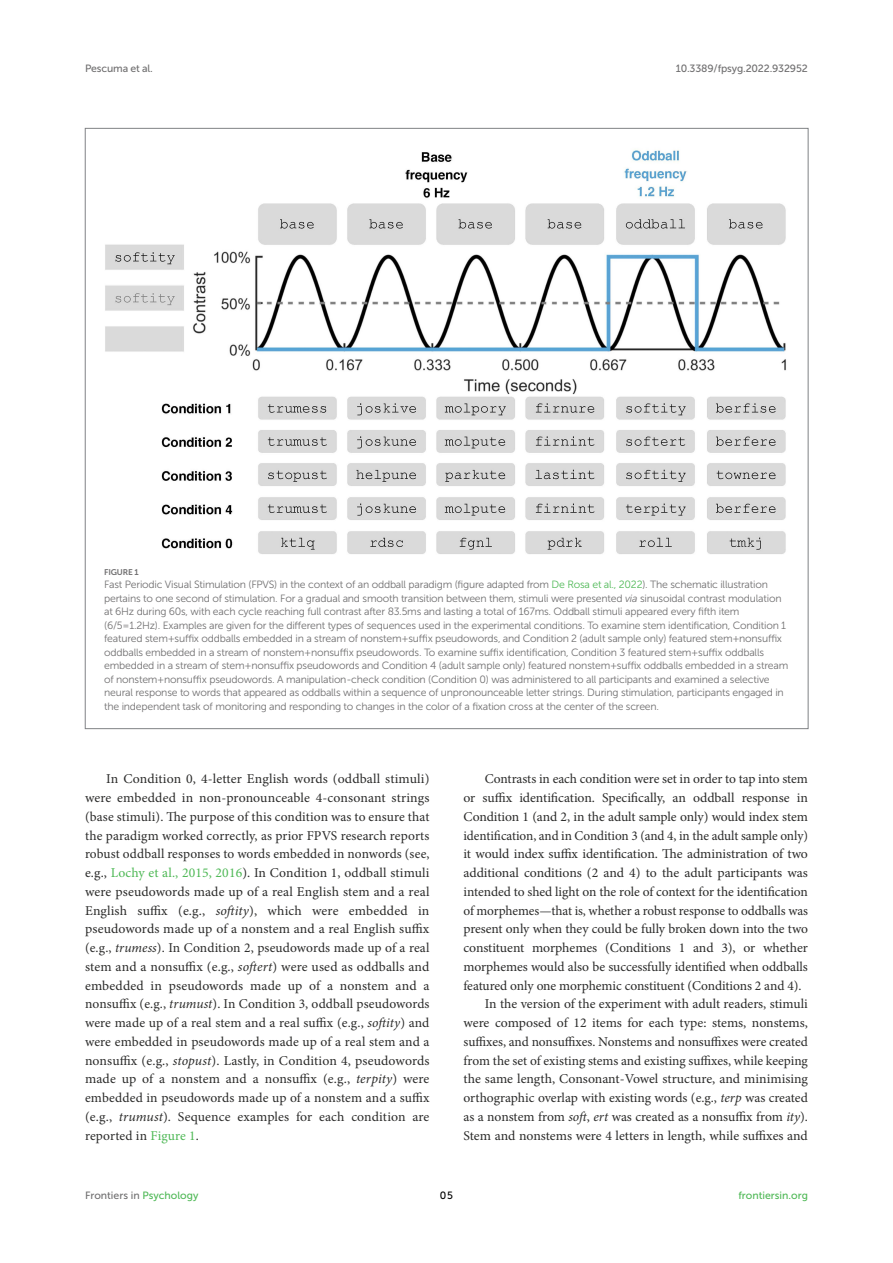
<style>
.page{position:relative;width:893px;height:1263px;background:#fff}
.page>*{position:absolute;margin:0;border:0;box-sizing:border-box;transform-origin:0 0}
.TEXT{font:13.5px/18.8px "Minion Pro";color:#2b2b2a;text-align:justify}
.FIG_LEG{font:10.5px/13.5px "Museo Sans 300";letter-spacing:-.02em;color:#706f70}
.t1{font:10.5px "Museo Sans 500";letter-spacing:-.015em;color:#706f70}
.t2{font:10.5px "Museo Sans 500";color:#4eb855}
.t3{font:10.5px "Museo Sans 500";color:#000}
.FIG_HD{font:8.25px "Museo Sans 700";letter-spacing:-.02em;color:#706f70}
.s1{color:#4eb855}
.s2{font-style:italic}
</style>
<div class="page">
<img style="left:105px;top:150px;width:681px;height:404px">
<p class="t1" style="left:85px;top:63px;width:69px">Pescuma et al.</p>
<p class="t1" style="left:676px;top:63px;width:134px">10.3389/fpsyg.2022.932952</p>
<p class="FIG_HD" style="left:104px;top:567px;width:36px">FIGURE 1</p>
<p class="FIG_LEG" style="left:104px;top:578px;width:686px">Fast Periodic Visual Stimulation (FPVS) in the context of an oddball paradigm (figure adapted from <span class="s1">De Rosa et al., 2022</span>). The schematic illustration pertains to one second of stimulation. For a gradual and smooth transition between them, stimuli were presented <span class="s2">via</span> sinusoidal contrast modulation at 6 Hz during 60 s, with each cycle reaching full contrast after 83.5 ms and lasting a total of 167 ms. Oddball stimuli appeared every fifth item<br>(6/5 = 1.2 Hz). Examples are given for the different types of sequences used in the experimental conditions. To examine stem identification, Condition 1 featured stem + suffix oddballs embedded in a stream of nonstem + suffix pseudowords, and Condition 2 (adult sample only) featured stem + nonsuffix oddballs embedded in a stream of nonstem + nonsuffix pseudowords. To examine suffix identification, Condition 3 featured stem + suffix oddballs embedded in a stream of stem + nonsuffix pseudowords and Condition 4 (adult sample only) featured nonstem + suffix oddballs embedded in a stream of nonstem + nonsuffix pseudowords. A manipulation-check condition (Condition 0) was administered to all participants and examined a selective neural response to words that appeared as oddballs within a sequence of unpronounceable letter strings. During stimulation, participants engaged in the independent task of monitoring and responding to changes in the color of a fixation cross at the center of the screen.</p>
<p class="TEXT" style="left:85px;top:770px;width:346px;text-indent:21px">In Condition 0, 4-letter English words (oddball stimuli) were embedded in non-pronounceable 4-consonant strings (base stimuli). The purpose of this condition was to ensure that the paradigm worked correctly, as prior FPVS research reports robust oddball responses to words embedded in nonwords (see, e.g., <span class="s1">Lochy et al., 2015, 2016</span>). In Condition 1, oddball stimuli were pseudowords made up of a real English stem and a real English suffix (e.g., <span class="s2">softity</span>), which were embedded in pseudowords made up of a nonstem and a real English suffix (e.g., <span class="s2">trumess</span>). In Condition 2, pseudowords made up of a real stem and a nonsuffix (e.g., <span class="s2">softert</span>) were used as oddballs and embedded in pseudowords made up of a nonstem and a nonsuffix (e.g., <span class="s2">trumust</span>). In Condition 3, oddball pseudowords were made up of a real stem and a real suffix (e.g., <span class="s2">softity</span>) and were embedded in pseudowords made up of a real stem and a nonsuffix (e.g., <span class="s2">stopust</span>). Lastly, in Condition 4, pseudowords made up of a nonstem and a nonsuffix (e.g., <span class="s2">terpity</span>) were embedded in pseudowords made up of a nonstem and a suffix (e.g., <span class="s2">trumust</span>). Sequence examples for each condition are reported in <span class="s1">Figure 1</span>.</p>
<p class="TEXT" style="left:463px;top:770px;width:346px;text-indent:21px">Contrasts in each condition were set in order to tap into stem or suffix identification. Specifically, an oddball response in Condition 1 (and 2, in the adult sample only) would index stem identification, and in Condition 3 (and 4, in the adult sample only) it would index suffix identification. The administration of two additional conditions (2 and 4) to the adult participants was intended to shed light on the role of context for the identification of morphemes—that is, whether a robust response to oddballs was present only when they could be fully broken down into the two constituent morphemes (Conditions 1 and 3), or whether morphemes would also be successfully identified when oddballs featured only one morphemic constituent (Conditions 2 and 4).</p>
<p class="TEXT" style="left:463px;top:995px;width:346px;text-indent:21px">In the version of the experiment with adult readers, stimuli were composed of 12 items for each type: stems, nonstems, suffixes, and nonsuffixes. Nonstems and nonsuffixes were created from the set of existing stems and existing suffixes, while keeping the same length, Consonant-Vowel structure, and minimising orthographic overlap with existing words (e.g., <span class="s2">terp</span> was created as a nonstem from <span class="s2">soft</span>, <span class="s2">ert</span> was created as a nonsuffix from <span class="s2">ity</span>).<br>Stem and nonstems were 4 letters in length, while suffixes and</p>
<p class="t1" style="left:85px;top:1190px;width:115px">Frontiers in <span class="s1">Psychology</span></p>
<p class="t3" style="left:440px;top:1190px;width:14px">05</p>
<p class="t2" style="left:738px;top:1190px;width:71px">frontiersin.org</p>
</div>
